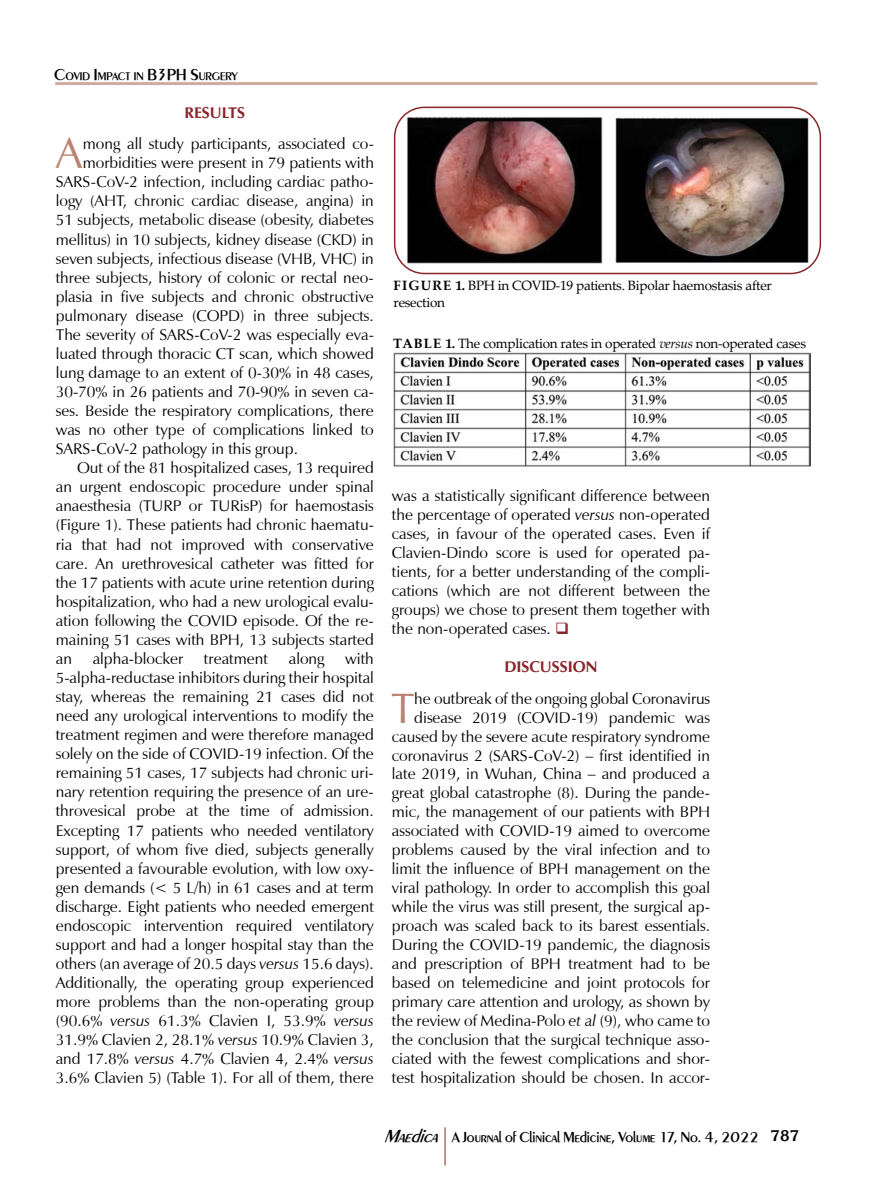
<style>
.page{position:relative;width:893px;height:1191px;background:#fff}
.page>*{position:absolute;margin:0;border:0;box-sizing:border-box;transform-origin:0 0}
.t1{font:43.35px "Z Humanist Normal";color:#b98272}
.t2{font:15.75px/19px "Z Humanist Normal";color:#000;text-align:justify}
.t3{font:700 15.75px "Z Humanist";color:#8a2529}
.t4{font:500 15px "Peinaud";letter-spacing:-.005em;color:#000}
.t5{font:13.5px/16.2px "Palatino Linotype";letter-spacing:-.02em;color:#000}
.t6{font:500 11.55px "Peinaud";color:#000}
.s1{font-size:16.5px}
.s2{font-family:"Z Humanist";font-style:italic}
.s3{font-weight:700}
.s4{font-style:italic}
.s5{color:#8a2529}
.s6{font-style:italic;font-size:18px}
.s7{font-family:"Korina";font-weight:700}
</style>
<div class="page">
<hr style="left:55px;top:82px;width:762px;height:3px;background:#d0aca0">
<hr style="left:445px;top:1127px;width:1px;height:38px;background:#8a2529">
<img style="left:395px;top:107px;width:425px;height:166px">
<div style="left:394px;top:107px;width:427px;height:167px;border:2px solid #8a2529;border-radius:30px"></div>
<img style="left:394px;top:353px;width:417px;height:113px">
<p class="t6" style="left:54px;top:69px;width:185px"><span class="s1">C</span>OVID <span class="s1">I</span>MPACT IN <span class="s1">B3PH S</span>URGERY</p>
<p class="t3" style="left:184px;top:103px;width:62px">RESULTS</p>
<h1 class="t1" style="left:56px;top:128px;width:28px">A</h1>
<p class="t2" style="left:83px;top:135px;width:293px">mong all study participants, associated co-</p>
<p class="t2" style="left:83px;top:154px;width:293px">morbidities were present in 79 patients with</p>
<p class="t2" style="left:56px;top:173px;width:318px">SARS-CoV-2 infection, including cardiac patho-</p>
<p class="t2" style="left:56px;top:192px;width:320px">logy (AHT, chronic cardiac disease, angina) in</p>
<p class="t2" style="left:56px;top:211px;width:320px">51 subjects, metabolic disease (obesity, diabetes</p>
<p class="t2" style="left:56px;top:230px;width:320px">mellitus) in 10 subjects, kidney disease (CKD) in</p>
<p class="t2" style="left:56px;top:249px;width:320px">seven subjects, infectious disease (VHB, VHC) in</p>
<p class="t2" style="left:56px;top:268px;width:320px">three subjects, history of colonic or rectal neo-</p>
<p class="t2" style="left:56px;top:287px;width:320px">plasia in five subjects and chronic obstructive</p>
<p class="t2" style="left:56px;top:306px;width:320px">pulmonary disease (COPD) in three subjects.</p>
<p class="t2" style="left:56px;top:325px;width:318px">The severity of SARS-CoV-2 was especially eva-</p>
<p class="t2" style="left:56px;top:344px;width:320px">luated through thoracic CT scan, which showed</p>
<p class="t2" style="left:56px;top:363px;width:320px">lung damage to an extent of 0-30% in 48 cases,</p>
<p class="t2" style="left:56px;top:382px;width:318px">30-70% in 26 patients and 70-90% in seven ca-</p>
<p class="t2" style="left:56px;top:401px;width:320px">ses. Beside the respiratory complications, there</p>
<p class="t2" style="left:56px;top:420px;width:320px">was no other type of complications linked to</p>
<p class="t2" style="left:56px;top:439px;width:244px">SARS-CoV-2 pathology in this group.</p>
<p class="t2" style="left:77px;top:458px;width:298px">Out of the 81 hospitalized cases, 13 required</p>
<p class="t2" style="left:56px;top:478px;width:320px">an urgent endoscopic procedure under spinal</p>
<p class="t2" style="left:56px;top:497px;width:320px">anaesthesia (TURP or TURisP) for haemostasis</p>
<p class="t2" style="left:56px;top:516px;width:320px">(Figure 1). These patients had chronic haematu-</p>
<p class="t2" style="left:56px;top:535px;width:320px">ria that had not improved with conservative</p>
<p class="t2" style="left:56px;top:554px;width:320px">care. An urethrovesical catheter was fitted for</p>
<p class="t2" style="left:56px;top:573px;width:320px">the 17 patients with acute urine retention during</p>
<p class="t2" style="left:56px;top:592px;width:320px">hospitalization, who had a new urological evalu-</p>
<p class="t2" style="left:56px;top:611px;width:320px">ation following the COVID episode. Of the re-</p>
<p class="t2" style="left:56px;top:630px;width:320px">maining 51 cases with BPH, 13 subjects started</p>
<p class="t2" style="left:56px;top:649px;width:18px">an</p>
<p class="t2" style="left:93px;top:649px;width:92px">alpha-blocker</p>
<p class="t2" style="left:204px;top:649px;width:65px">treatment</p>
<p class="t2" style="left:289px;top:649px;width:37px">along</p>
<p class="t2" style="left:56px;top:649px;width:320px;text-indent:289px">with 5-alpha-reductase inhibitors during their hospital stay, whereas the remaining 21 cases did not need any urological interventions to modify the treatment regimen and were therefore managed solely on the side of COVID-19 infection. Of the remaining 51 cases, 17 subjects had chronic uri&shy;nary retention requiring the presence of an ure&shy;throvesical probe at the time of admission.<br>Excepting 17 patients who needed ventilatory support, of whom five died, subjects generally presented a favourable evolution, with low oxy&shy;gen demands (&lt; 5 L/h) in 61 cases and at term discharge. Eight patients who needed emergent endoscopic intervention required ventilatory support and had a longer hospital stay than the others (an average of 20.5 days <span class="s2">versus</span> 15.6 days).<br>Additionally, the operating group experienced more problems than the non-operating group (90.6% <span class="s2">versus</span> 61.3% Clavien I, 53.9% <span class="s2">versus </span>31.9% Clavien 2, 28.1% <span class="s2">versus</span> 10.9% Clavien 3, and 17.8% <span class="s2">versus</span> 4.7% Clavien 4, 2.4% <span class="s2">versus </span>3.6% Clavien 5) (Table 1). For all of them, there</p>
<p class="t5" style="left:394px;top:277px;width:380px"><span class="s3">FIGURE 1.</span> BPH in COVID-19 patients. Bipolar haemostasis after resection</p>
<p class="t5" style="left:393px;top:335px;width:414px"><span class="s3">TABLE 1.</span> The complication rates in operated <span class="s4">versus</span> non-operated cases</p>
<p class="t2" style="left:392px;top:486px;width:320px">was a statistically significant difference between the percentage of operated <span class="s2">versus</span> non-operated cases, in favour of the operated cases. Even if Clavien-Dindo score is used for operated pa&shy;tients, for a better understanding of the compli&shy;cations (which are not different between the groups) we chose to present them together with the non-operated cases. <span class="s5">❑</span></p>
<p class="t3" style="left:504px;top:657px;width:95px">DISCUSSION</p>
<h1 class="t1" style="left:391px;top:682px;width:25px">T</h1>
<p class="t2" style="left:392px;top:689px;width:320px;text-align:right">he outbreak of the ongoing global Coronavirus disease 2019 (COVID-19) pandemic was caused by the severe acute respiratory syndrome coronavirus 2 (SARS-CoV-2) – first identified in late 2019, in Wuhan, China – and produced a great global catastrophe (8). During the pande&shy;mic, the management of our patients with BPH associated with COVID-19 aimed to overcome problems caused by the viral infection and to limit the influence of BPH management on the viral pathology. In order to accomplish this goal while the virus was still present, the surgical ap&shy;proach was scaled back to its barest essentials.<br>During the COVID-19 pandemic, the diagnosis and prescription of BPH treatment had to be based on telemedicine and joint protocols for primary care attention and urology, as shown by the review of Medina-Polo <span class="s2">et al</span> (9), who came to the conclusion that the surgical technique asso&shy;ciated with the fewest complications and shor&shy;test hospitalization should be chosen. In accor-</p>
<p class="t4" style="left:384px;top:1127px;width:417px"><span class="s6">Maedica</span> A Journal of Clinical Medicine, Volume 17, No. 4, 2022 <span class="s7">787</span></p>
</div>
